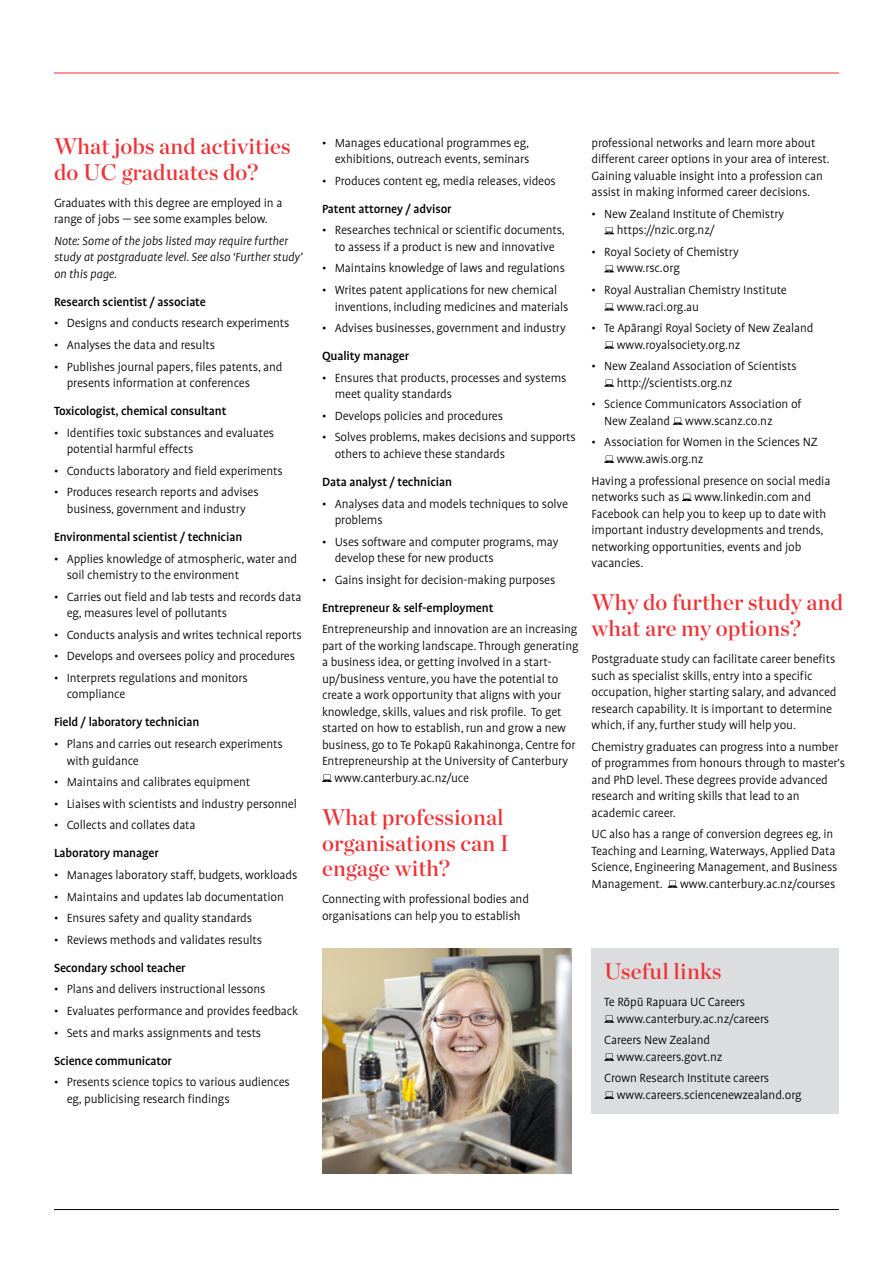
<style>
.page{position:relative;width:893px;height:1263px;background:#fff}
.page>*{position:absolute;margin:0;border:0;box-sizing:border-box;transform-origin:0 0}
.t1{font:22.5px/25.5px "Chronicle Display Semi";letter-spacing:.01em;color:#ee3135}
.t2{font:300 13.5px/16.5px "Profile Pro";letter-spacing:-.01em;color:#000}
.t3{font:500 13.5px "Profile Pro";letter-spacing:-.01em;color:#000}
.t4{font:italic 300 13.5px/16.5px "Profile Pro";letter-spacing:-.01em;color:#000}
</style>
<div class="page">
<div style="left:591px;top:948px;width:248px;height:165px;background:#dcddde"></div>
<svg style="left:604px;top:1015px;width:10px;height:8px"></svg>
<svg style="left:604px;top:1053px;width:10px;height:8px"></svg>
<svg style="left:604px;top:1091px;width:10px;height:8px"></svg>
<svg style="left:322px;top:774px;width:10px;height:8px"></svg>
<svg style="left:604px;top:227px;width:10px;height:7px"></svg>
<svg style="left:604px;top:265px;width:10px;height:7px"></svg>
<svg style="left:604px;top:303px;width:10px;height:7px"></svg>
<svg style="left:604px;top:341px;width:10px;height:8px"></svg>
<svg style="left:604px;top:379px;width:10px;height:8px"></svg>
<svg style="left:673px;top:417px;width:10px;height:8px"></svg>
<svg style="left:604px;top:456px;width:10px;height:7px"></svg>
<svg style="left:682px;top:494px;width:10px;height:7px"></svg>
<svg style="left:668px;top:880px;width:9px;height:8px"></svg>
<hr style="left:54px;top:73px;width:785px;height:1px;background:#ee3135">
<hr style="left:54px;top:1209px;width:785px;height:1px;background:#000">
<img style="left:322px;top:948px;width:249px;height:225px">
<h1 class="t1" style="left:54px;top:132px;width:238px">What jobs and activities do UC graduates do?</h1>
<p class="t2" style="left:54px;top:195px;width:230px">Graduates with this degree are employed in a range of jobs — see some examples below.</p>
<p class="t4" style="left:54px;top:233px;width:250px">Note: Some of the jobs listed may require further study at postgraduate level. See also ‘Further study’ on this page.</p>
<p class="t3" style="left:54px;top:294px;width:153px">Research scientist / associate</p>
<p class="t2" style="left:54px;top:316px;width:237px">• Designs and conducts research experiments</p>
<p class="t2" style="left:54px;top:337px;width:162px">• Analyses the data and results</p>
<p class="t2" style="left:67px;top:359px;width:217px;text-indent:-13px">• Publishes journal papers, files patents, and presents information at conferences</p>
<p class="t3" style="left:54px;top:403px;width:174px">Toxicologist, chemical consultant</p>
<p class="t2" style="left:67px;top:425px;width:209px;text-indent:-13px">• Identifies toxic substances and evaluates potential harmful effects</p>
<p class="t2" style="left:54px;top:463px;width:230px">• Conducts laboratory and field experiments</p>
<p class="t2" style="left:54px;top:485px;width:206px;text-align:center">• Produces research reports and advises business, government and industry</p>
<p class="t3" style="left:54px;top:529px;width:190px">Environmental scientist / technician</p>
<p class="t2" style="left:67px;top:551px;width:232px;text-indent:-13px">• Applies knowledge of atmospheric, water and soil chemistry to the environment</p>
<p class="t2" style="left:67px;top:589px;width:236px;text-indent:-13px">• Carries out field and lab tests and records data eg, measures level of pollutants</p>
<p class="t2" style="left:54px;top:627px;width:249px">• Conducts analysis and writes technical reports</p>
<p class="t2" style="left:54px;top:648px;width:243px">• Develops and oversees policy and procedures</p>
<p class="t2" style="left:67px;top:670px;width:182px;text-indent:-13px">• Interprets regulations and monitors compliance</p>
<p class="t3" style="left:54px;top:714px;width:147px">Field / laboratory technician</p>
<p class="t2" style="left:67px;top:736px;width:218px;text-indent:-13px">• Plans and carries out research experiments with guidance</p>
<p class="t2" style="left:54px;top:774px;width:198px">• Maintains and calibrates equipment</p>
<p class="t2" style="left:54px;top:796px;width:244px">• Liaises with scientists and industry personnel</p>
<p class="t2" style="left:54px;top:817px;width:143px">• Collects and collates data</p>
<p class="t3" style="left:54px;top:845px;width:106px">Laboratory manager</p>
<p class="t2" style="left:54px;top:867px;width:245px">• Manages laboratory staff, budgets, workloads</p>
<p class="t2" style="left:54px;top:889px;width:231px">• Maintains and updates lab documentation</p>
<p class="t2" style="left:54px;top:910px;width:200px">• Ensures safety and quality standards</p>
<p class="t2" style="left:54px;top:932px;width:210px">• Reviews methods and validates results</p>
<p class="t3" style="left:54px;top:960px;width:133px">Secondary school teacher</p>
<p class="t2" style="left:54px;top:981px;width:213px">• Plans and delivers instructional lessons</p>
<p class="t2" style="left:54px;top:1003px;width:246px">• Evaluates performance and provides feedback</p>
<p class="t2" style="left:54px;top:1025px;width:209px">• Sets and marks assignments and tests</p>
<p class="t3" style="left:54px;top:1052px;width:119px">Science communicator</p>
<p class="t2" style="left:67px;top:1074px;width:225px;text-indent:-13px">• Presents science topics to various audiences eg, publicising research findings</p>
<p class="t2" style="left:322px;top:135px;width:209px;text-align:right">• Manages educational programmes eg, exhibitions, outreach events, seminars</p>
<p class="t2" style="left:322px;top:173px;width:235px">• Produces content eg, media releases, videos</p>
<p class="t3" style="left:322px;top:201px;width:131px">Patent attorney / advisor</p>
<p class="t2" style="left:322px;top:223px;width:244px;text-align:center">• Researches technical or scientific documents, to assess if a product is new and innovative</p>
<p class="t2" style="left:322px;top:261px;width:245px">• Maintains knowledge of laws and regulations</p>
<p class="t2" style="left:335px;top:282px;width:235px;text-indent:-13px">• Writes patent applications for new chemical inventions, including medicines and materials</p>
<p class="t2" style="left:322px;top:320px;width:245px">• Advises businesses, government and industry</p>
<p class="t3" style="left:322px;top:348px;width:89px">Quality manager</p>
<p class="t2" style="left:335px;top:370px;width:233px;text-indent:-13px">• Ensures that products, processes and systems meet quality standards</p>
<p class="t2" style="left:322px;top:408px;width:183px">• Develops policies and procedures</p>
<p class="t2" style="left:335px;top:430px;width:243px;text-indent:-13px">• Solves problems, makes decisions and supports others to achieve these standards</p>
<p class="t3" style="left:322px;top:474px;width:132px">Data analyst / technician</p>
<p class="t2" style="left:335px;top:496px;width:235px;text-indent:-13px">• Analyses data and models techniques to solve problems</p>
<p class="t2" style="left:335px;top:534px;width:225px;text-indent:-13px">• Uses software and computer programs, may develop these for new products</p>
<p class="t2" style="left:322px;top:572px;width:235px">• Gains insight for decision-making purposes</p>
<p class="t3" style="left:322px;top:600px;width:173px">Entrepreneur &amp; self-employment</p>
<p class="t2" style="left:322px;top:621px;width:257px">Entrepreneurship and innovation are an increasing</p>
<p class="t2" style="left:322px;top:638px;width:258px">part of the working landscape. Through generating</p>
<p class="t2" style="left:322px;top:654px;width:231px">a business idea, or getting involved in a start-</p>
<p class="t2" style="left:322px;top:671px;width:238px">up/business venture, you have the potential to</p>
<p class="t2" style="left:322px;top:687px;width:241px">create a work opportunity that aligns with your</p>
<p class="t2" style="left:322px;top:704px;width:241px">knowledge, skills, values and risk profile. To get</p>
<p class="t2" style="left:322px;top:720px;width:246px">started on how to establish, run and grow a new</p>
<p class="t2" style="left:322px;top:737px;width:255px">business, go to Te Pokapū Rakahinonga, Centre for</p>
<p class="t2" style="left:322px;top:753px;width:248px">Entrepreneurship at the University of Canterbury</p>
<p class="t2" style="left:334px;top:770px;width:136px">www.canterbury.ac.nz/uce</p>
<h1 class="t1" style="left:322px;top:803px;width:189px">What professional organisations can I engage with?</h1>
<p class="t2" style="left:322px;top:892px;width:209px">Connecting with professional bodies and organisations can help you to establish</p>
<p class="t2" style="left:591px;top:135px;width:240px">professional networks and learn more about different career options in your area of interest.<br>Gaining valuable insight into a profession can assist in making informed career decisions.</p>
<p class="t2" style="left:617px;top:206px;width:169px;text-indent:-25px">• New Zealand Institute of Chemistry https://nzic.org.nz/</p>
<p class="t2" style="left:617px;top:244px;width:124px;text-indent:-25px">• Royal Society of Chemistry www.rsc.org</p>
<p class="t2" style="left:617px;top:282px;width:172px;text-indent:-25px">• Royal Australian Chemistry Institute www.raci.org.au</p>
<p class="t2" style="left:617px;top:320px;width:198px;text-indent:-25px">• Te Apārangi Royal Society of New Zealand www.royalsociety.org.nz</p>
<p class="t2" style="left:617px;top:358px;width:182px;text-indent:-25px">• New Zealand Association of Scientists http://scientists.org.nz</p>
<p class="t2" style="left:604px;top:397px;width:199px;text-indent:-13px">• Science Communicators Association of<br>New Zealand www.scanz.co.nz</p>
<p class="t2" style="left:617px;top:435px;width:203px;text-indent:-25px">• Association for Women in the Sciences NZ www.awis.org.nz</p>
<p class="t2" style="left:591px;top:473px;width:240px">Having a professional presence on social media networks such as www.linkedin.com and Facebook can help you to keep up to date with important industry developments and trends, networking opportunities, events and job vacancies.</p>
<h1 class="t1" style="left:591px;top:588px;width:253px">Why do further study and what are my options?</h1>
<p class="t2" style="left:591px;top:651px;width:247px">Postgraduate study can facilitate career benefits such as specialist skills, entry into a specific occupation, higher starting salary, and advanced research capability. It is important to determine which, if any, further study will help you.</p>
<p class="t2" style="left:591px;top:739px;width:255px">Chemistry graduates can progress into a number of programmes from honours through to master's and PhD level. These degrees provide advanced research and writing skills that lead to an academic career.</p>
<p class="t2" style="left:591px;top:826px;width:248px">UC also has a range of conversion degrees eg, in Teaching and Learning, Waterways, Applied Data Science, Engineering Management, and Business Management.</p>
<p class="t2" style="left:680px;top:876px;width:157px">www.canterbury.ac.nz/courses</p>
<h1 class="t1" style="left:604px;top:957px;width:119px">Useful links</h1>
<p class="t2" style="left:617px;top:994px;width:154px;text-indent:-12px">Te Rōpū Rapuara UC Careers www.canterbury.ac.nz/careers</p>
<p class="t2" style="left:617px;top:1032px;width:107px;text-indent:-12px">Careers New Zealand www.careers.govt.nz</p>
<p class="t2" style="left:617px;top:1071px;width:187px;text-indent:-12px">Crown Research Institute careers www.careers.sciencenewzealand.org</p>
</div>
